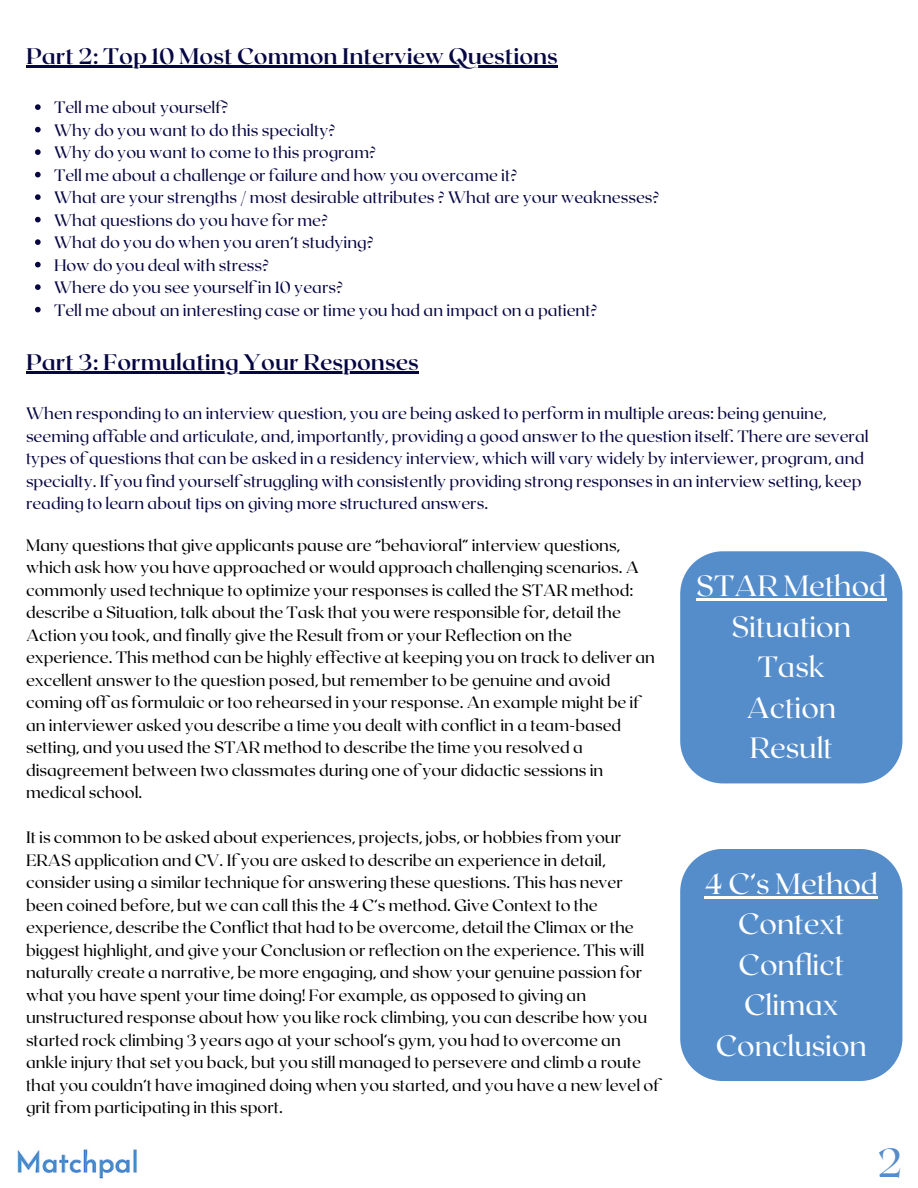
<style>
.page{position:relative;width:918px;height:1188px;background:#fff}
.page>*{position:absolute;margin:0;border:0;box-sizing:border-box;transform-origin:0 0}
.t1{font:40.5px "Roxborough CF";color:#558dcb}
.t2{font:29.25px "Roxborough CF";color:#fff}
.t3{font:700 22.5px "Roxborough CF";color:#060642}
.t4{font:16.5px/22.5px "Roxborough CF";color:#000}
.t5{font:16.5px/22.5px "Roxborough CF";color:#060642}
</style>
<div class="page">
<img style="left:17px;top:1149px;width:120px;height:30px">
<div style="left:680px;top:551px;width:222px;height:232px;background:#558dcb"></div>
<hr style="left:696px;top:599px;width:190px;height:2px;background:#fff">
<svg style="left:35px;top:104px;width:6px;height:6px"></svg>
<svg style="left:35px;top:127px;width:6px;height:5px"></svg>
<svg style="left:35px;top:149px;width:6px;height:6px"></svg>
<svg style="left:35px;top:172px;width:6px;height:5px"></svg>
<svg style="left:35px;top:194px;width:6px;height:6px"></svg>
<svg style="left:35px;top:217px;width:6px;height:5px"></svg>
<svg style="left:35px;top:239px;width:6px;height:6px"></svg>
<svg style="left:35px;top:262px;width:6px;height:5px"></svg>
<svg style="left:35px;top:284px;width:6px;height:6px"></svg>
<svg style="left:35px;top:307px;width:6px;height:5px"></svg>
<hr style="left:26px;top:65px;width:532px;height:2px;background:#060642">
<hr style="left:26px;top:371px;width:77px;height:2px;background:#060642">
<hr style="left:103px;top:371px;width:316px;height:2px;background:#060642">
<div style="left:680px;top:849px;width:222px;height:232px;background:#558dcb"></div>
<hr style="left:704px;top:896px;width:174px;height:2px;background:#fff">
<p class="t3" style="left:26px;top:41px;width:533px">Part 2: Top 10 Most Common Interview Questions</p>
<p class="t5" style="left:54px;top:95px;width:176px">Tell me about yourself?</p>
<p class="t5" style="left:54px;top:118px;width:283px">Why do you want to do this specialty?</p>
<p class="t5" style="left:54px;top:140px;width:324px">Why do you want to come to this program?</p>
<p class="t5" style="left:54px;top:163px;width:465px">Tell me about a challenge or failure and how you overcame it?</p>
<p class="t5" style="left:54px;top:185px;width:607px">What are your strengths / most desirable attributes ? What are your weaknesses?</p>
<p class="t5" style="left:54px;top:208px;width:276px">What questions do you have for me?</p>
<p class="t5" style="left:54px;top:230px;width:321px">What do you do when you aren’t studying?</p>
<p class="t5" style="left:54px;top:253px;width:217px">How do you deal with stress?</p>
<p class="t5" style="left:54px;top:275px;width:290px">Where do you see yourself in 10 years?</p>
<p class="t5" style="left:54px;top:298px;width:545px">Tell me about an interesting case or time you had an impact on a patient?</p>
<p class="t3" style="left:26px;top:347px;width:394px">Part 3: Formulating Your Responses</p>
<p class="t5" style="left:26px;top:401px;width:844px">When responding to an interview question, you are being asked to perform in multiple areas: being genuine, seeming affable and articulate, and, importantly, providing a good answer to the question itself. There are several types of questions that can be asked in a residency interview, which will vary widely by interviewer, program, and specialty. If you find yourself struggling with consistently providing strong responses in an interview setting, keep reading to learn about tips on giving more structured answers.</p>
<p class="t4" style="left:26px;top:533px;width:631px">Many questions that give applicants pause are “behavioral” interview questions, which ask how you have approached or would approach challenging scenarios. A commonly used technique to optimize your responses is called the STAR method: describe a Situation, talk about the Task that you were responsible for, detail the Action you took, and finally give the Result from or your Reflection on the experience. This method can be highly effective at keeping you on track to deliver an excellent answer to the question posed, but remember to be genuine and avoid coming off as formulaic or too rehearsed in your response. An example might be if an interviewer asked you describe a time you dealt with conflict in a team-based setting, and you used the STAR method to describe the time you resolved a disagreement between two classmates during one of your didactic sessions in medical school.</p>
<p class="t4" style="left:26px;top:825px;width:635px">It is common to be asked about experiences, projects, jobs, or hobbies from your ERAS application and CV. If you are asked to describe an experience in detail, consider using a similar technique for answering these questions. This has never been coined before, but we can call this the 4 C’s method. Give Context to the experience, describe the Conflict that had to be overcome, detail the Climax or the biggest highlight, and give your Conclusion or reflection on the experience. This will naturally create a narrative, be more engaging, and show your genuine passion for what you have spent your time doing! For example, as opposed to giving an unstructured response about how you like rock climbing, you can describe how you started rock climbing 3 years ago at your school’s gym, you had to overcome an ankle injury that set you back, but you still managed to persevere and climb a route that you couldn’t have imagined doing when you started, and you have a new level of grit from participating in this sport.</p>
<p class="t2" style="left:696px;top:567px;width:192px">STAR Method</p>
<p class="t2" style="left:731px;top:608px;width:121px">Situation</p>
<p class="t2" style="left:758px;top:648px;width:69px">Task</p>
<p class="t2" style="left:746px;top:689px;width:91px">Action</p>
<p class="t2" style="left:750px;top:729px;width:85px">Result</p>
<p class="t2" style="left:704px;top:865px;width:175px">4 C’s Method</p>
<p class="t2" style="left:738px;top:905px;width:108px">Context</p>
<p class="t2" style="left:739px;top:946px;width:107px">Conflict</p>
<p class="t2" style="left:744px;top:986px;width:96px">Climax</p>
<p class="t2" style="left:716px;top:1027px;width:153px">Conclusion</p>
<p class="t1" style="left:878px;top:1136px;width:26px">2</p>
</div>
